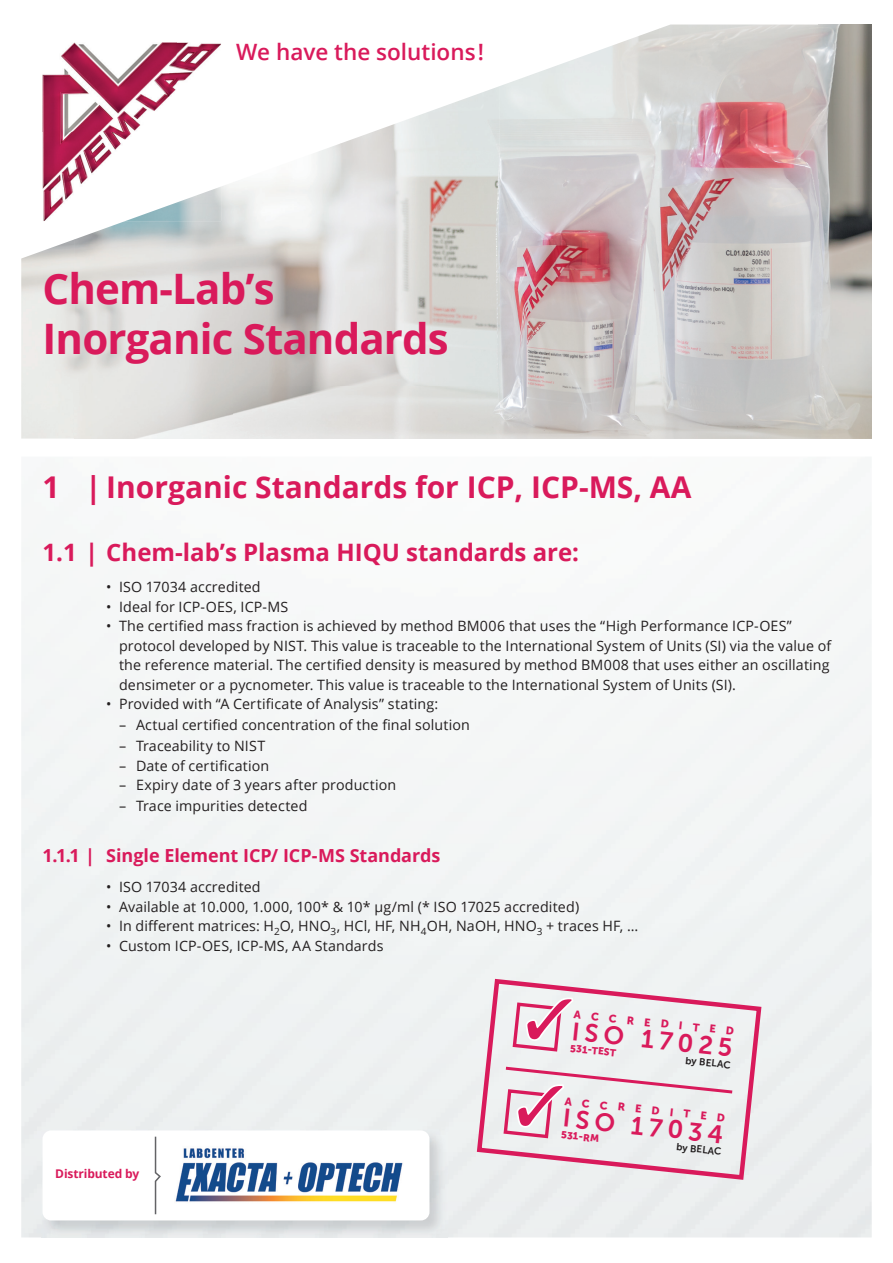
<style>
.page{position:relative;width:893px;height:1263px;background:#fff}
.page>*{position:absolute;margin:0;border:0;box-sizing:border-box;transform-origin:0 0}
.t1{font:700 42px/50.4px "Open Sans";letter-spacing:-.02em;color:#d91a5b}
.t2{font:700 30px "Open Sans";color:#d91a5b}
.t3{font:25.2px "Museo Sans 700";color:#d91a5b}
.t4{font:700 24px "Open Sans";color:#d91a5b}
.t5{font:600 22.5px "Open Sans";color:#d91a5b}
.t6{font:700 18px "Open Sans";color:#d91a5b}
.t7{font:14.25px/19.5px "Open Sans";letter-spacing:.01em;color:#231f20}
.t8{font:700 12px "Open Sans";letter-spacing:-.01em;color:#d91a5b}
.t9{font:10.95px "Museo Sans 900";color:#d91a5b}
.t10{font:10.05px "Museo Sans 900";color:#d91a5b}
.t11{font:10.05px "Museo Sans 700";color:#231f20}
</style>
<div class="page">
<img style="left:500px;top:29px;width:159px;height:306px">
<img style="left:659px;top:25px;width:160px;height:310px">
<img style="left:819px;top:25px;width:53px;height:414px">
<img style="left:340px;top:86px;width:160px;height:301px">
<img style="left:234px;top:144px;width:106px;height:243px">
<img style="left:21px;top:239px;width:53px;height:200px">
<img style="left:499px;top:335px;width:320px;height:104px">
<img style="left:234px;top:387px;width:266px;height:52px">
<img style="left:43px;top:43px;width:133px;height:178px">
<img style="left:176px;top:43px;width:45px;height:41px">
<img style="left:125px;top:186px;width:96px;height:35px">
<svg style="left:474px;top:976px;width:290px;height:206px"></svg>
<svg style="left:502px;top:987px;width:233px;height:189px"></svg>
<img style="left:42px;top:1129px;width:405px;height:109px">
<div style="left:43px;top:1130px;width:386px;height:90px;background:#fff;border-radius:9px"></div>
<svg style="left:154px;top:1136px;width:7px;height:79px"></svg>
<img style="left:175px;top:1148px;width:228px;height:54px">
<h3 class="t5" style="left:236px;top:36px;width:250px">We have the solutions !</h3>
<h1 class="t1" style="left:43px;top:262px;width:408px">Chem-Lab’s<br>Inorganic Standards</h1>
<h2 class="t2" style="left:43px;top:465px;width:650px">1 | Inorganic Standards for ICP, ICP-MS, AA</h2>
<h3 class="t4" style="left:43px;top:535px;width:538px">1.1 | Chem-lab’s Plasma HIQU standards are:</h3>
<p class="t7" style="left:106px;top:577px;width:156px">• ISO 17034 accredited</p>
<p class="t7" style="left:106px;top:596px;width:184px">• Ideal for ICP-OES, ICP-MS</p>
<p class="t7" style="left:119px;top:616px;width:714px;text-indent:-13px">• The certified mass fraction is achieved by method BM006 that uses the “High Performance ICP-OES” protocol developed by NIST. This value is traceable to the International System of Units (SI) via the value of the reference material. The certified density is measured by method BM008 that uses either an oscillating densimeter or a pycnometer. This value is traceable to the International System of Units (SI).</p>
<p class="t7" style="left:106px;top:694px;width:334px">• Provided with “A Certificate of Analysis” stating:</p>
<p class="t7" style="left:119px;top:715px;width:352px">– Actual certified concentration of the final solution</p>
<p class="t7" style="left:119px;top:736px;width:148px">– Traceability to NIST</p>
<p class="t7" style="left:119px;top:755px;width:152px">– Date of certification</p>
<p class="t7" style="left:119px;top:775px;width:279px">– Expiry date of 3 years after production</p>
<p class="t7" style="left:119px;top:796px;width:190px">– Trace impurities detected</p>
<p class="t6" style="left:43px;top:843px;width:400px">1.1.1 | Single Element ICP/ ICP-MS Standards</p>
<p class="t7" style="left:106px;top:877px;width:156px">• ISO 17034 accredited</p>
<p class="t7" style="left:106px;top:896px;width:474px">• Available at 10.000, 1.000, 100* &amp; 10* µg/ml (* ISO 17025 accredited)</p>
<p class="t7" style="left:106px;top:916px;width:533px">• In different matrices: H<sub>2</sub>O, HNO<sub>3</sub>, HCl, HF, NH<sub>4</sub>OH, NaOH, HNO<sub>3</sub> + traces HF, …</p>
<p class="t7" style="left:106px;top:935px;width:279px">• Custom ICP-OES, ICP-MS, AA Standards</p>
<p class="t9" style="left:574px;top:1008px;width:163px;rotate:6deg">ACCREDITED</p>
<p class="t10" style="left:571px;top:1042px;width:47px;rotate:6deg">531-TEST</p>
<p class="t11" style="left:686px;top:1054px;width:47px;rotate:6deg">by BELAC</p>
<h3 class="t3" style="left:574px;top:1017px;width:163px;rotate:6deg">ISO 17025</h3>
<p class="t8" style="left:55px;top:1165px;width:86px">Distributed by</p>
<p class="t9" style="left:565px;top:1095px;width:163px;rotate:6deg">ACCREDITED</p>
<p class="t10" style="left:562px;top:1129px;width:40px;rotate:6deg">531-RM</p>
<p class="t11" style="left:677px;top:1141px;width:47px;rotate:6deg">by BELAC</p>
<h3 class="t3" style="left:564px;top:1104px;width:163px;rotate:6deg">ISO 17034</h3>
</div>
